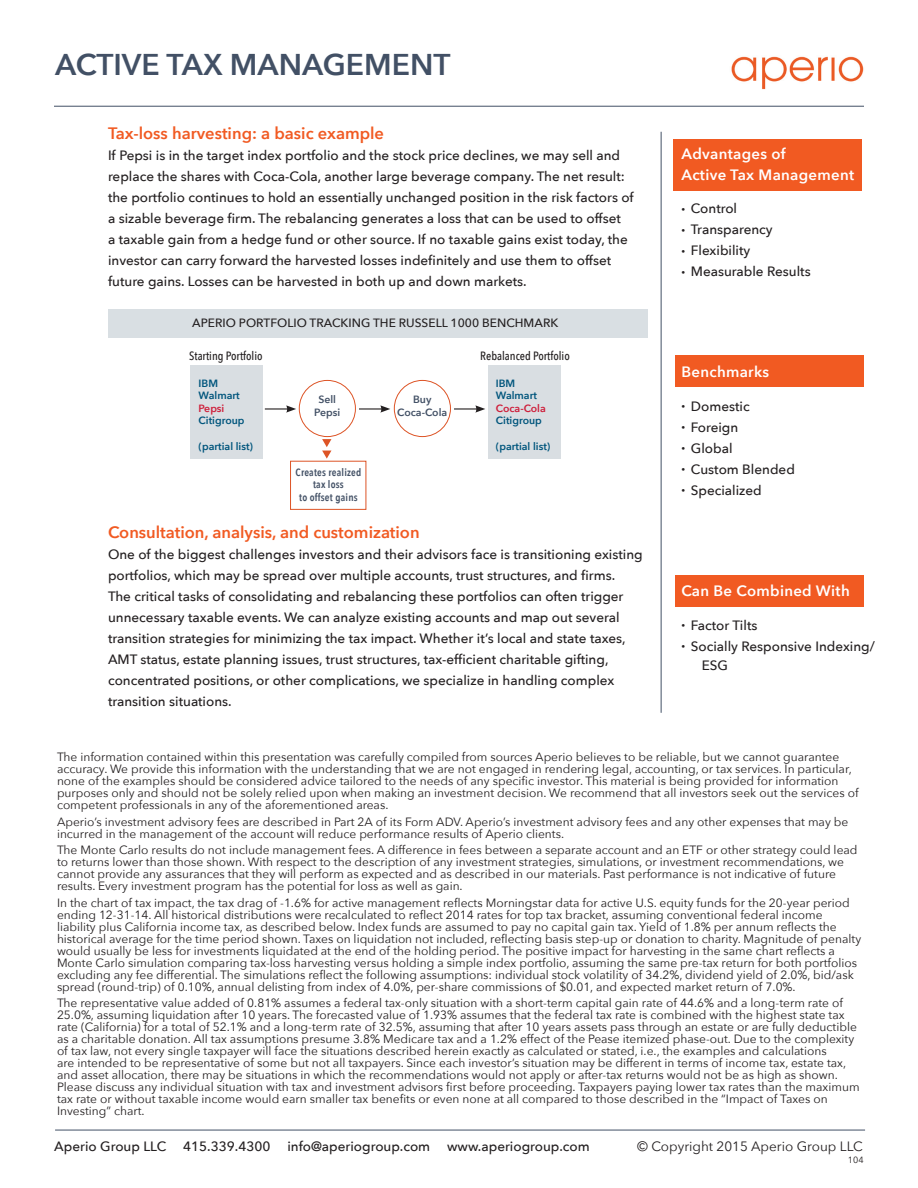
<style>
.page{position:relative;width:918px;height:1188px;background:#fff}
.page>*{position:absolute;margin:0;border:0;box-sizing:border-box;transform-origin:0 0}
.t1{font:600 30px "Avenir Next";color:#425065}
.t2{font:600 16.5px "Avenir Next";color:#f15a22}
.t3{font:600 15px "Avenir Next";letter-spacing:.02em;color:#fff}
.t4{font:500 13.5px/21px "Avenir Next";color:#231f20}
.t5{font:13.5px "Avenir Next";color:#231f20}
.t6{font:12px/12px "Avenir Next";color:#231f20}
.t7{font:500 12px "Avenir Next";color:#231f20}
.t8{font:500 12px "Avenir Next Condensed";color:#231f20}
.t9{font:600 10.5px "Avenir Next";color:#00557c}
.t10{font:600 10.5px "Avenir Next Condensed";letter-spacing:.02em;color:#425065}
.t11{font:600 10.5px "Avenir Next";color:#425065}
.t12{font:600 10.5px "Avenir Next";color:#ce1e3a}
.t13{font:9px "Avenir Next";color:#231f20}
.s1{font-size:7.5px}
</style>
<div class="page">
<hr style="left:55px;top:1130px;width:810px;height:1px;background:#425065">
<img style="left:731px;top:56px;width:133px;height:34px">
<hr style="left:661px;top:132px;width:1px;height:581px;background:#425065">
<hr style="left:54px;top:106px;width:810px;height:1px;background:#425065">
<div style="left:675px;top:356px;width:189px;height:31px;background:#f15a22"></div>
<div style="left:675px;top:575px;width:189px;height:31px;background:#f15a22"></div>
<div style="left:674px;top:139px;width:188px;height:52px;background:#f15a22"></div>
<div style="left:290px;top:461px;width:76px;height:49px;border:1px solid #dd5426"></div>
<div style="left:108px;top:309px;width:540px;height:29px;background:#d9dfe3"></div>
<div style="left:190px;top:365px;width:72px;height:94px;background:#d9dee2"></div>
<div style="left:488px;top:365px;width:73px;height:94px;background:#d9dee2"></div>
<hr style="left:265px;top:408px;width:24px;height:2px;background:#231f20">
<svg style="left:286px;top:405px;width:10px;height:8px"></svg>
<hr style="left:359px;top:408px;width:24px;height:2px;background:#231f20">
<svg style="left:380px;top:405px;width:10px;height:8px"></svg>
<hr style="left:454px;top:408px;width:24px;height:2px;background:#231f20">
<svg style="left:475px;top:405px;width:10px;height:8px"></svg>
<div style="left:394px;top:380px;width:57px;height:57px;border:1px solid #dd5426;border-radius:50%"></div>
<div style="left:299px;top:380px;width:57px;height:57px;border:1px solid #dd5426;border-radius:50%"></div>
<svg style="left:322px;top:439px;width:9px;height:20px"></svg>
<h1 class="t1" style="left:55px;top:46px;width:397px">ACTIVE TAX MANAGEMENT</h1>
<p class="t2" style="left:108px;top:124px;width:278px">Tax-loss harvesting: a basic example</p>
<p class="t4" style="left:108px;top:145px;width:527px">If Pepsi is in the target index portfolio and the stock price declines, we may sell and replace the shares with Coca-Cola, another large beverage company. The net result: the portfolio continues to hold an essentially unchanged position in the risk factors of a sizable beverage firm. The rebalancing generates a loss that can be used to offset<br>a taxable gain from a hedge fund or other source. If no taxable gains exist today, the investor can carry forward the harvested losses indefinitely and use them to offset future gains. Losses can be harvested in both up and down markets.</p>
<p class="t7" style="left:192px;top:316px;width:368px">APERIO PORTFOLIO TRACKING THE RUSSELL 1000 BENCHMARK</p>
<p class="t8" style="left:189px;top:348px;width:75px">Starting Portfolio</p>
<p class="t8" style="left:480px;top:348px;width:91px">Rebalanced Portfolio</p>
<p class="t9" style="left:199px;top:377px;width:21px">IBM</p>
<p class="t9" style="left:199px;top:389px;width:43px">Walmart</p>
<p class="t12" style="left:199px;top:402px;width:27px">Pepsi</p>
<p class="t9" style="left:199px;top:414px;width:47px">Citigroup</p>
<p class="t9" style="left:199px;top:440px;width:56px">(partial list)</p>
<p class="t11" style="left:318px;top:393px;width:19px">Sell</p>
<p class="t11" style="left:314px;top:406px;width:27px">Pepsi</p>
<p class="t10" style="left:296px;top:466px;width:67px">Creates realized</p>
<p class="t10" style="left:313px;top:478px;width:32px">tax loss</p>
<p class="t10" style="left:299px;top:491px;width:60px">to offset gains</p>
<p class="t11" style="left:413px;top:393px;width:20px">Buy</p>
<p class="t11" style="left:397px;top:406px;width:52px">Coca-Cola</p>
<p class="t9" style="left:496px;top:377px;width:21px">IBM</p>
<p class="t9" style="left:496px;top:389px;width:43px">Walmart</p>
<p class="t12" style="left:496px;top:402px;width:52px">Coca-Cola</p>
<p class="t9" style="left:496px;top:414px;width:47px">Citigroup</p>
<p class="t9" style="left:496px;top:440px;width:56px">(partial list)</p>
<p class="t2" style="left:108px;top:523px;width:313px">Consultation, analysis, and customization</p>
<p class="t4" style="left:108px;top:544px;width:536px">One of the biggest challenges investors and their advisors face is transitioning existing portfolios, which may be spread over multiple accounts, trust structures, and firms.<br>The critical tasks of consolidating and rebalancing these portfolios can often trigger unnecessary taxable events. We can analyze existing accounts and map out several transition strategies for minimizing the tax impact. Whether it’s local and state taxes, AMT status, estate planning issues, trust structures, tax-efficient charitable gifting, concentrated positions, or other complications, we specialize in handling complex transition situations.</p>
<p class="t3" style="left:681px;top:145px;width:106px">Advantages of</p>
<p class="t3" style="left:681px;top:166px;width:174px">Active Tax Management</p>
<p class="t4" style="left:681px;top:198px;width:57px"><span class="s1">•</span> Control</p>
<p class="t4" style="left:681px;top:219px;width:93px"><span class="s1">•</span> Transparency</p>
<p class="t4" style="left:681px;top:240px;width:70px"><span class="s1">•</span> Flexibility</p>
<p class="t4" style="left:681px;top:261px;width:131px"><span class="s1">•</span> Measurable Results</p>
<p class="t3" style="left:681px;top:362px;width:89px">Benchmarks</p>
<p class="t4" style="left:681px;top:395px;width:70px"><span class="s1">•</span> Domestic</p>
<p class="t4" style="left:681px;top:416px;width:58px"><span class="s1">•</span> Foreign</p>
<p class="t4" style="left:681px;top:437px;width:53px"><span class="s1">•</span> Global</p>
<p class="t4" style="left:681px;top:458px;width:115px"><span class="s1">•</span> Custom Blended</p>
<p class="t4" style="left:681px;top:479px;width:82px"><span class="s1">•</span> Specialized</p>
<p class="t3" style="left:681px;top:582px;width:170px">Can Be Combined With</p>
<p class="t4" style="left:681px;top:614px;width:77px"><span class="s1">•</span> Factor Tilts</p>
<p class="t4" style="left:702px;top:636px;width:175px;line-height:19.8px;text-indent:-20px"><span class="s1">•</span> Socially Responsive Indexing/<br>ESG</p>
<p class="t6" style="left:57px;top:751px;width:803px">The information contained within this presentation was carefully compiled from sources Aperio believes to be reliable, but we cannot guarantee accuracy. We provide this information with the understanding that we are not engaged in rendering legal, accounting, or tax services. In particular, none of the examples should be considered advice tailored to the needs of any specific investor. This material is being provided for information purposes only and should not be solely relied upon when making an investment decision. We recommend that all investors seek out the services of competent professionals in any of the aforementioned areas.</p>
<p class="t6" style="left:57px;top:816px;width:793px">Aperio’s investment advisory fees are described in Part 2A of its Form ADV. Aperio’s investment advisory fees and any other expenses that may be incurred in the management of the account will reduce performance results of Aperio clients.</p>
<p class="t6" style="left:57px;top:844px;width:802px">The Monte Carlo results do not include management fees. A difference in fees between a separate account and an ETF or other strategy could lead to returns lower than those shown. With respect to the description of any investment strategies, simulations, or investment recommendations, we cannot provide any assurances that they will perform as expected and as described in our materials. Past performance is not indicative of future results. Every investment program has the potential for loss as well as gain.</p>
<p class="t6" style="left:57px;top:897px;width:806px">In the chart of tax impact, the tax drag of -1.6% for active management reflects Morningstar data for active U.S. equity funds for the 20-year period ending 12-31-14. All historical distributions were recalculated to reflect 2014 rates for top tax bracket, assuming conventional federal income liability plus California income tax, as described below. Index funds are assumed to pay no capital gain tax. Yield of 1.8% per annum reflects the historical average for the time period shown. Taxes on liquidation not included, reflecting basis step-up or donation to charity. Magnitude of penalty would usually be less for investments liquidated at the end of the holding period. The positive impact for harvesting in the same chart reflects a Monte Carlo simulation comparing tax-loss harvesting versus holding a simple index portfolio, assuming the same pre-tax return for both portfolios excluding any fee differential. The simulations reflect the following assumptions: individual stock volatility of 34.2%, dividend yield of 2.0%, bid/ask spread (round-trip) of 0.10%, annual delisting from index of 4.0%, per-share commissions of $0.01, and expected market return of 7.0%.</p>
<p class="t6" style="left:57px;top:997px;width:804px">The representative value added of 0.81% assumes a federal tax-only situation with a short-term capital gain rate of 44.6% and a long-term rate of 25.0%, assuming liquidation after 10 years. The forecasted value of 1.93% assumes that the federal tax rate is combined with the highest state tax rate (California) for a total of 52.1% and a long-term rate of 32.5%, assuming that after 10 years assets pass through an estate or are fully deductible as a charitable donation. All tax assumptions presume 3.8% Medicare tax and a 1.2% effect of the Pease itemized phase-out. Due to the complexity of tax law, not every single taxpayer will face the situations described herein exactly as calculated or stated, i.e., the examples and calculations<br>are intended to be representative of some but not all taxpayers. Since each investor’s situation may be different in terms of income tax, estate tax, and asset allocation, there may be situations in which the recommendations would not apply or after-tax returns would not be as high as shown.<br>Please discuss any individual situation with tax and investment advisors first before proceeding. Taxpayers paying lower tax rates than the maximum tax rate or without taxable income would earn smaller tax benefits or even none at all compared to those described in the “Impact of Taxes on Investing” chart.</p>
<p class="t4" style="left:54px;top:1136px;width:114px">Aperio Group LLC</p>
<p class="t4" style="left:183px;top:1136px;width:89px">415.339.4300</p>
<p class="t4" style="left:287px;top:1136px;width:144px">info@aperiogroup.com</p>
<p class="t4" style="left:447px;top:1136px;width:144px">www.aperiogroup.com</p>
<p class="t5" style="left:637px;top:1138px;width:227px">© Copyright 2015 Aperio Group LLC</p>
<p class="t13" style="left:848px;top:1154px;width:17px">104</p>
</div>
